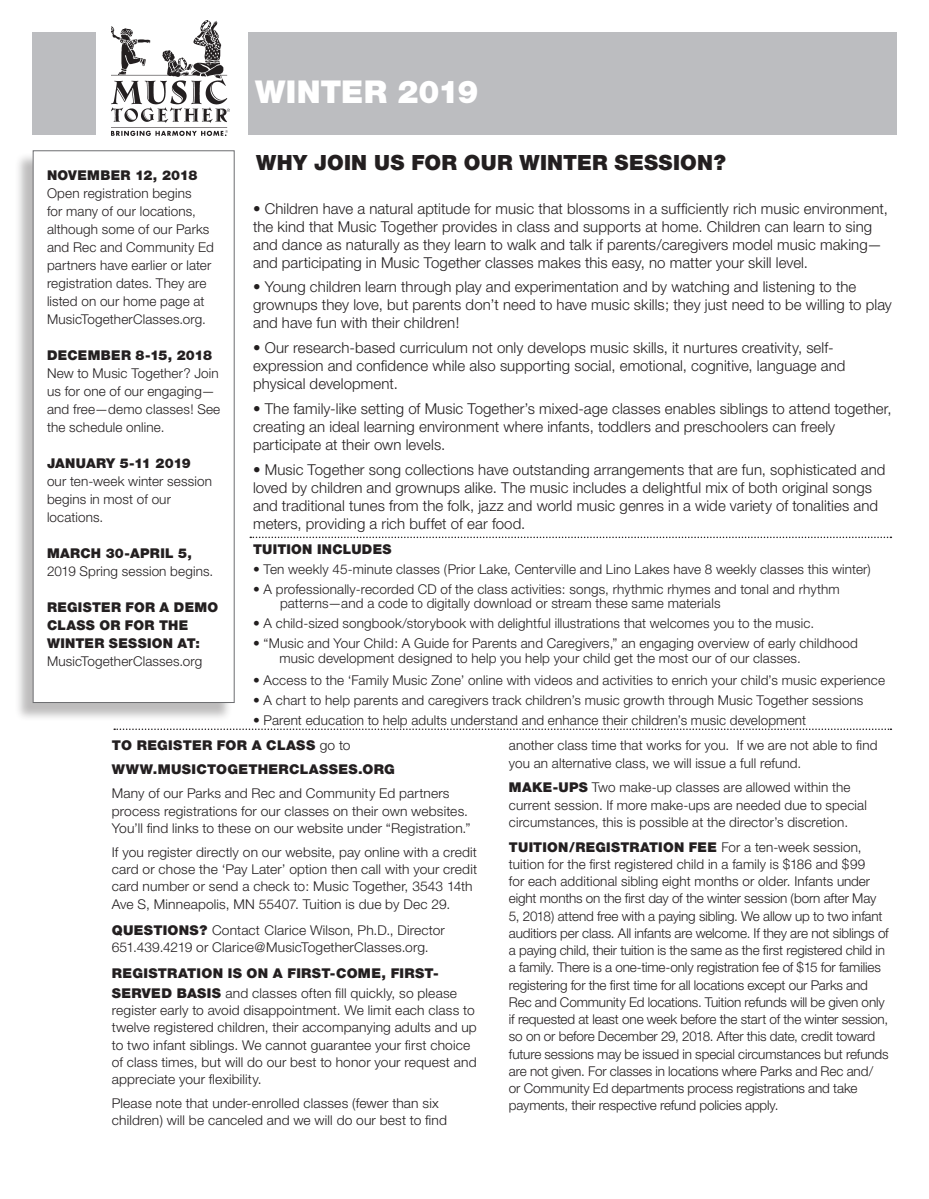
<style>
.page{position:relative;width:929px;height:1199px;background:#fff}
.page>*{position:absolute;margin:0;border:0;box-sizing:border-box;transform-origin:0 0}
.t1{font:900 31.5px "Helvetica Neue";color:#fff}
.t2{font:900 21px "Helvetica Neue";letter-spacing:.01em;color:#231f20}
.t3{font:300 15px/18px "Helvetica Neue";letter-spacing:.005em;color:#231f20}
.t4{font:300 13.5px/17.2px "Helvetica Neue";letter-spacing:.01em;color:#231f20}
.t5{font:300 13.5px/17.2px "Helvetica Neue";letter-spacing:-.01em;color:#231f20}
.t6{font:900 13.5px/18px "Helvetica Neue";letter-spacing:.02em;color:#231f20}
.s1{font-weight:300}
.s2{font-weight:900}
</style>
<div class="page">
<div style="left:14px;top:153px;width:218px;height:568px;background:#231f20;opacity:.3"></div>
<div style="left:33px;top:151px;width:201px;height:551px;background:#fff"></div>
<div style="left:33px;top:150px;width:202px;height:553px;border:1px solid #6c6d70"></div>
<img style="left:112px;top:21px;width:117px;height:114px">
<div style="left:248px;top:32px;width:648px;height:103px;background:#bcbdc0"></div>
<div style="left:32px;top:32px;width:64px;height:103px;background:#bcbdc0"></div>
<svg style="left:250px;top:537px;width:641px;height:1px"></svg>
<svg style="left:114px;top:728px;width:777px;height:2px"></svg>
<p class="t6" style="left:47px;top:166px;width:152px">NOVEMBER 12, 2018</p>
<p class="t4" style="left:47px;top:184px;width:168px;line-height:18px">Open registration begins<br>for many of our locations, although some of our Parks and Rec and Community Ed partners have earlier or later registration dates. They are listed on our home page at<br>MusicTogetherClasses.org.</p>
<p class="t6" style="left:47px;top:346px;width:167px">DECEMBER 8-15, 2018</p>
<p class="t4" style="left:47px;top:364px;width:175px;line-height:18px">New to Music Together? Join us for one of our engaging— and free—demo classes! See the schedule online.</p>
<p class="t6" style="left:47px;top:454px;width:145px">JANUARY 5-11 2019</p>
<p class="t4" style="left:47px;top:472px;width:166px;line-height:18px">our ten-week winter session begins in most of our locations.</p>
<p class="t6" style="left:47px;top:544px;width:146px">MARCH 30-APRIL 5,</p>
<p class="t4" style="left:47px;top:562px;width:168px">2019 Spring session begins.</p>
<p class="t6" style="left:47px;top:598px;width:173px">REGISTER FOR A DEMO<br>CLASS OR FOR THE<br>WINTER SESSION AT:</p>
<p class="t4" style="left:47px;top:652px;width:157px">MusicTogetherClasses.org</p>
<h1 class="t1" style="left:255px;top:73px;width:225px">WINTER 2019</h1>
<h2 class="t2" style="left:256px;top:150px;width:471px">WHY JOIN US FOR OUR WINTER SESSION?</h2>
<p class="t3" style="left:253px;top:199px;width:636px">• Children have a natural aptitude for music that blossoms in a sufficiently rich music environment, the kind that Music Together provides in class and supports at home. Children can learn to sing and dance as naturally as they learn to walk and talk if parents/caregivers model music making— and participating in Music Together classes makes this easy, no matter your skill level.</p>
<p class="t3" style="left:253px;top:278px;width:640px">• Young children learn through play and experimentation and by watching and listening to the grownups they love, but parents don’t need to have music skills; they just need to be willing to play and have fun with their children!</p>
<p class="t3" style="left:253px;top:339px;width:594px">• Our research-based curriculum not only develops music skills, it nurtures creativity, self&shy;expression and confidence while also supporting social, emotional, cognitive, language and physical development.</p>
<p class="t3" style="left:253px;top:399px;width:640px">• The family-like setting of Music Together’s mixed-age classes enables siblings to attend together, creating an ideal learning environment where infants, toddlers and preschoolers can freely participate at their own levels.</p>
<p class="t3" style="left:253px;top:460px;width:634px">• Music Together song collections have outstanding arrangements that are fun, sophisticated and loved by children and grownups alike. The music includes a delightful mix of both original songs and traditional tunes from the folk, jazz and world music genres in a wide variety of tonalities and meters, providing a rich buffet of ear food.</p>
<p class="t6" style="left:253px;top:540px;width:140px">TUITION INCLUDES</p>
<p class="t4" style="left:253px;top:560px;width:619px">• Ten weekly 45-minute classes (Prior Lake, Centerville and Lino Lakes have 8 weekly classes this winter)</p>
<p class="t4" style="left:280px;top:582px;width:561px;line-height:13.5px;text-indent:-27px">• A professionally-recorded CD of the class activities: songs, rhythmic rhymes and tonal and rhythm patterns—and a code to digitally download or stream these same materials</p>
<p class="t4" style="left:253px;top:614px;width:562px">• A child-sized songbook/storybook with delightful illustrations that welcomes you to the music.</p>
<p class="t4" style="left:279px;top:635px;width:580px;line-height:15px;text-indent:-26px">• “Music and Your Child: A Guide for Parents and Caregivers,” an engaging overview of early childhood music development designed to help you help your child get the most our of our classes.</p>
<p class="t4" style="left:253px;top:671px;width:633px">• Access to the ‘Family Music Zone’ online with videos and activities to enrich your child’s music experience</p>
<p class="t4" style="left:253px;top:691px;width:612px">• A chart to help parents and caregivers track children’s music growth through Music Together sessions</p>
<p class="t4" style="left:253px;top:711px;width:555px">• Parent education to help adults understand and enhance their children’s music development</p>
<p class="t6" style="left:112px;top:733px;width:285px;line-height:24px">TO REGISTER FOR A CLASS <span class="s1">go to<br></span>WWW.MUSICTOGETHERCLASSES.ORG</p>
<p class="t4" style="left:112px;top:785px;width:360px">Many of our Parks and Rec and Community Ed partners process registrations for our classes on their own websites.<br>You’ll find links to these on our website under “Registration.”</p>
<p class="t4" style="left:112px;top:843px;width:367px">If you register directly on our website, pay online with a credit card or chose the ‘Pay Later’ option then call with your credit card number or send a check to: Music Together, 3543 14th Ave S, Minneapolis, MN 55407. Tuition is due by Dec 29.</p>
<p class="t4" style="left:112px;top:921px;width:334px"><span class="s2">QUESTIONS?</span> Contact Clarice Wilson, Ph.D., Director<br>651.439.4219 or Clarice@MusicTogetherClasses.org.</p>
<p class="t6" style="left:112px;top:964px;width:347px;line-height:19.5px">REGISTRATION IS ON A FIRST-COME, FIRST-<br>SERVED BASIS <span class="s1">and classes often fill quickly, so please</span></p>
<p class="t4" style="left:112px;top:1001px;width:366px">register early to avoid disappointment. We limit each class to twelve registered children, their accompanying adults and up to two infant siblings. We cannot guarantee your first choice of class times, but will do our best to honor your request and appreciate your flexibility.</p>
<p class="t4" style="left:112px;top:1094px;width:337px">Please note that under-enrolled classes (fewer than six children) will be canceled and we will do our best to find</p>
<p class="t4" style="left:509px;top:737px;width:370px">another class time that works for you. If we are not able to find you an alternative class, we will issue a full refund.</p>
<p class="t4" style="left:509px;top:779px;width:359px"><span class="s2">MAKE-UPS</span> Two make-up classes are allowed within the current session. If more make-ups are needed due to special circumstances, this is possible at the director’s discretion.</p>
<p class="t5" style="left:509px;top:838px;width:381px"><span class="s2">TUITION/REGISTRATION FEE</span> For a ten-week session, tuition for the first registered child in a family is $186 and $99<br>for each additional sibling eight months or older. Infants under eight months on the first day of the winter session (born after May 5, 2018) attend free with a paying sibling. We allow up to two infant auditiors per class. All infants are welcome. If they are not siblings of a paying child, their tuition is the same as the first registered child in a family. There is a one-time-only registration fee of $15 for families registering for the first time for all locations except our Parks and Rec and Community Ed locations. Tuition refunds will be given only if requested at least one week before the start of the winter session, so on or before December 29, 2018. After this date, credit toward future sessions may be issued in special circumstances but refunds are not given. For classes in locations where Parks and Rec and/<br>or Community Ed departments process registrations and take payments, their respective refund policies apply.</p>
</div>
